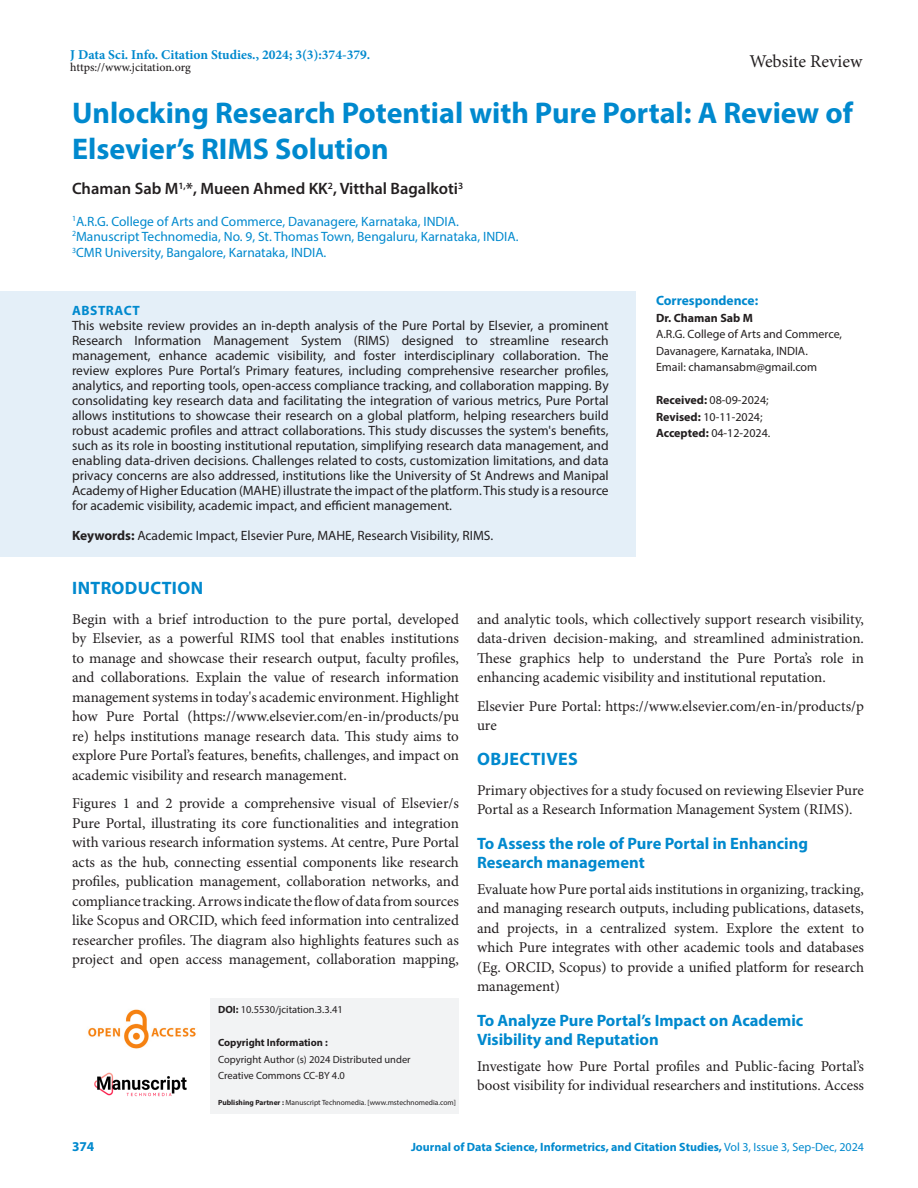
<style>
.page{position:relative;width:918px;height:1188px;background:#fff}
.page>*{position:absolute;margin:0;border:0;box-sizing:border-box;transform-origin:0 0}
.Art_Title{font:700 30px/36px "Myriad Pro";color:#0089ce}
.t1{font:18px "Minion Pro";color:#231f20}
.Intro_head{font:700 18px "Myriad Pro";letter-spacing:.02em;color:#0089ce}
.Heading_1{font:700 18px "Myriad Pro";letter-spacing:.02em;color:#0089ce}
.Heading_2{font:700 16.5px/19.5px "Myriad Pro";color:#0089ce}
.Author_Names{font:600 16.5px "Myriad Pro";color:#231f20}
.Body_text__FO{font:15px/19.5px "Minion Pro";letter-spacing:-.005em;color:#231f20;text-align:justify}
.Body_text{font:15px/19.5px "Minion Pro";color:#231f20;text-align:justify}
.Abstract_TXT{font:13.5px/15px "Myriad Pro";color:#231f20;text-align:justify}
.Author_Affiliations{font:13.5px "Myriad Pro";color:#0089ce}
.KY{font:13.5px "Myriad Pro";color:#231f20}
.t2{font:700 13.5px "Minion Pro";color:#0089ce}
.Correspondence_head{font:700 13.5px "Myriad Pro";color:#0089ce}
.ABS_Heading{font:700 13.5px "Myriad Pro";letter-spacing:.04em;color:#0089ce}
.Correspondence_AU_Aff{font:12px/16.5px "Myriad Pro";color:#231f20}
.t3{font:700 12px "Myriad Pro";color:#0089ce}
.Journal_Dates{font:12px/16.5px "Myriad Pro";color:#231f20}
.t4{font:500 12px "Minion Pro";letter-spacing:-.005em;color:#231f20}
.Correspondence_AU{font:700 12px "Myriad Pro";color:#231f20}
.t5{font:10.5px/16.5px "Myriad Pro";color:#231f20}
.t6{font:700 10.5px "Myriad Pro";color:#231f20}
.t7{font:7.5px "Myriad Pro";color:#231f20}
.s1{font-weight:700}
.s2{font-weight:400}
</style>
<div class="page">
<img style="left:88px;top:1009px;width:108px;height:40px">
<img style="left:94px;top:1072px;width:93px;height:25px">
<div style="left:211px;top:998px;width:248px;height:36px;background:#f2f3f4"></div>
<div style="left:211px;top:1031px;width:248px;height:26px;background:#f2f3f4"></div>
<div style="left:211px;top:1048px;width:248px;height:25px;background:#f2f3f4"></div>
<div style="left:211px;top:1064px;width:248px;height:26px;background:#f2f3f4"></div>
<div style="left:211px;top:1084px;width:248px;height:30px;background:#f2f3f4"></div>
<div style="left:0;top:291px;width:636px;height:41px;background:#e4eff8"></div>
<div style="left:0;top:306px;width:636px;height:220px;background:#e4eff8"></div>
<div style="left:0;top:516px;width:636px;height:40px;background:#e4eff8"></div>
<p class="t2" style="left:70px;top:45px;width:302px">J Data Sci. Info. Citation Studies., 2024; 3(3):374-379.</p>
<p class="t4" style="left:70px;top:59px;width:122px">https://www.jcitation.org</p>
<h2 class="t1" style="left:749px;top:49px;width:115px">Website Review</h2>
<p class="Art_Title" style="left:72px;top:94px;width:783px">Unlocking Research Potential with Pure Portal: A Review of<br>Elsevier’s RIMS Solution</p>
<p class="Author_Names" style="left:72px;top:178px;width:393px">Chaman Sab M<sup>1,</sup>*, Mueen Ahmed KK<sup>2</sup>, Vitthal Bagalkoti<sup>3</sup></p>
<p class="Author_Affiliations" style="left:72px;top:213px;width:388px"><sup>1</sup>A.R.G. College of Arts and Commerce, Davanagere, Karnataka, INDIA.</p>
<p class="Author_Affiliations" style="left:72px;top:228px;width:448px"><sup>2</sup>Manuscript Technomedia, No. 9, St. Thomas Town, Bengaluru, Karnataka, INDIA.</p>
<p class="Author_Affiliations" style="left:72px;top:244px;width:256px"><sup>3</sup>CMR University, Bangalore, Karnataka, INDIA.</p>
<p class="Correspondence_head" style="left:656px;top:292px;width:104px">Correspondence:</p>
<p class="Correspondence_AU" style="left:656px;top:310px;width:98px">Dr. Chaman Sab M</p>
<p class="Correspondence_AU_Aff" style="left:656px;top:326px;width:187px">A.R.G. College of Arts and Commerce,<br>Davanagere, Karnataka, INDIA.</p>
<p class="Correspondence_AU_Aff" style="left:656px;top:359px;width:163px">Email: chamansabm@gmail.com</p>
<p class="ABS_Heading" style="left:72px;top:301px;width:69px">ABSTRACT</p>
<p class="Abstract_TXT" style="left:72px;top:317px;width:538px">This website review provides an in-depth analysis of the Pure Portal by Elsevier, a prominent Research Information Management System (RIMS) designed to streamline research management, enhance academic visibility, and foster interdisciplinary collaboration. The review explores Pure Portal’s Primary features, including comprehensive researcher profiles, analytics, and reporting tools, open-access compliance tracking, and collaboration mapping. By consolidating key research data and facilitating the integration of various metrics, Pure Portal allows institutions to showcase their research on a global platform, helping researchers build robust academic profiles and attract collaborations. This study discusses the system's benefits, such as its role in boosting institutional reputation, simplifying research data management, and enabling data-driven decisions. Challenges related to costs, customization limitations, and data privacy concerns are also addressed, institutions like the University of St Andrews and Manipal Academy of Higher Education (MAHE) illustrate the impact of the platform. This study is a resource for academic visibility, academic impact, and efficient management.</p>
<p class="KY" style="left:72px;top:527px;width:423px"><span class="s1">Keywords:</span> Academic Impact, Elsevier Pure, MAHE, Research Visibility, RIMS.</p>
<p class="Intro_head" style="left:72px;top:576px;width:132px">INTRODUCTION</p>
<p class="Body_text__FO" style="left:72px;top:609px;width:389px">Begin with a brief introduction to the pure portal, developed by Elsevier, as a powerful RIMS tool that enables institutions to manage and showcase their research output, faculty profiles, and collaborations. Explain the value of research information management systems in today's academic environment. Highlight how Pure Portal (https://www.elsevier.com/en-in/products/pu re) helps institutions manage research data. This study aims to explore Pure Portal’s features, benefits, challenges, and impact on academic visibility and research management.</p>
<p class="Body_text" style="left:72px;top:794px;width:389px">Figures 1 and 2 provide a comprehensive visual of Elsevier/s Pure Portal, illustrating its core functionalities and integration with various research information systems. At centre, Pure Portal acts as the hub, connecting essential components like research profiles, publication management, collaboration networks, and compliance tracking. Arrows indicate the flow of data from sources like Scopus and ORCID, which feed information into centralized researcher profiles. The diagram also highlights features such as project and open access management, collaboration mapping,</p>
<p class="Journal_Dates" style="left:656px;top:392px;width:116px"><span class="s1">Received:</span> 08-09-2024;<br><span class="s1">Revised:</span> 10-11-2024;<br><span class="s1">Accepted:</span> 04-12-2024.</p>
<p class="Body_text" style="left:477px;top:609px;width:388px">and analytic tools, which collectively support research visibility, data-driven decision-making, and streamlined administration.<br>These graphics help to understand the Pure Porta’s role in enhancing academic visibility and institutional reputation.</p>
<p class="Body_text" style="left:477px;top:696px;width:389px">Elsevier Pure Portal: https://www.elsevier.com/en-in/products/p ure</p>
<p class="Heading_1" style="left:477px;top:747px;width:102px">OBJECTIVES</p>
<p class="Body_text__FO" style="left:477px;top:780px;width:389px">Primary objectives for a study focused on reviewing Elsevier Pure<br>Portal as a Research Information Management System (RIMS).</p>
<p class="Heading_2" style="left:477px;top:833px;width:333px">To Assess the role of Pure Portal in Enhancing<br>Research management</p>
<p class="Body_text__FO" style="left:477px;top:879px;width:389px">Evaluate how Pure portal aids institutions in organizing, tracking, and managing research outputs, including publications, datasets, and projects, in a centralized system. Explore the extent to which Pure integrates with other academic tools and databases (Eg. ORCID, Scopus) to provide a unified platform for research management)</p>
<p class="Heading_2" style="left:477px;top:1010px;width:328px">To Analyze Pure Portal’s Impact on Academic<br>Visibility and Reputation</p>
<p class="Body_text__FO" style="left:477px;top:1056px;width:389px">Investigate how Pure Portal profiles and Public-facing Portal’s boost visibility for individual researchers and institutions. Access</p>
<p class="t5" style="left:218px;top:1001px;width:126px"><span class="s1">DOI:</span> 10.5530/jcitation.3.3.41</p>
<p class="t6" style="left:218px;top:1036px;width:111px">Copyright Information :</p>
<p class="t5" style="left:218px;top:1051px;width:194px">Copyright Author (s) 2024 Distributed under<br>Creative Commons CC-BY 4.0</p>
<p class="t7" style="left:218px;top:1098px;width:239px"><span class="s1">Publishing Partner :</span> Manuscript Technomedia. [www.mstechnomedia.com]</p>
<p class="Correspondence_head" style="left:72px;top:1137px;width:24px">374</p>
<p class="t3" style="left:411px;top:1139px;width:454px">Journal of Data Science, Informetrics, and Citation Studies, <span class="s2">Vol 3, Issue 3, Sep-Dec, 2024</span></p>
</div>
